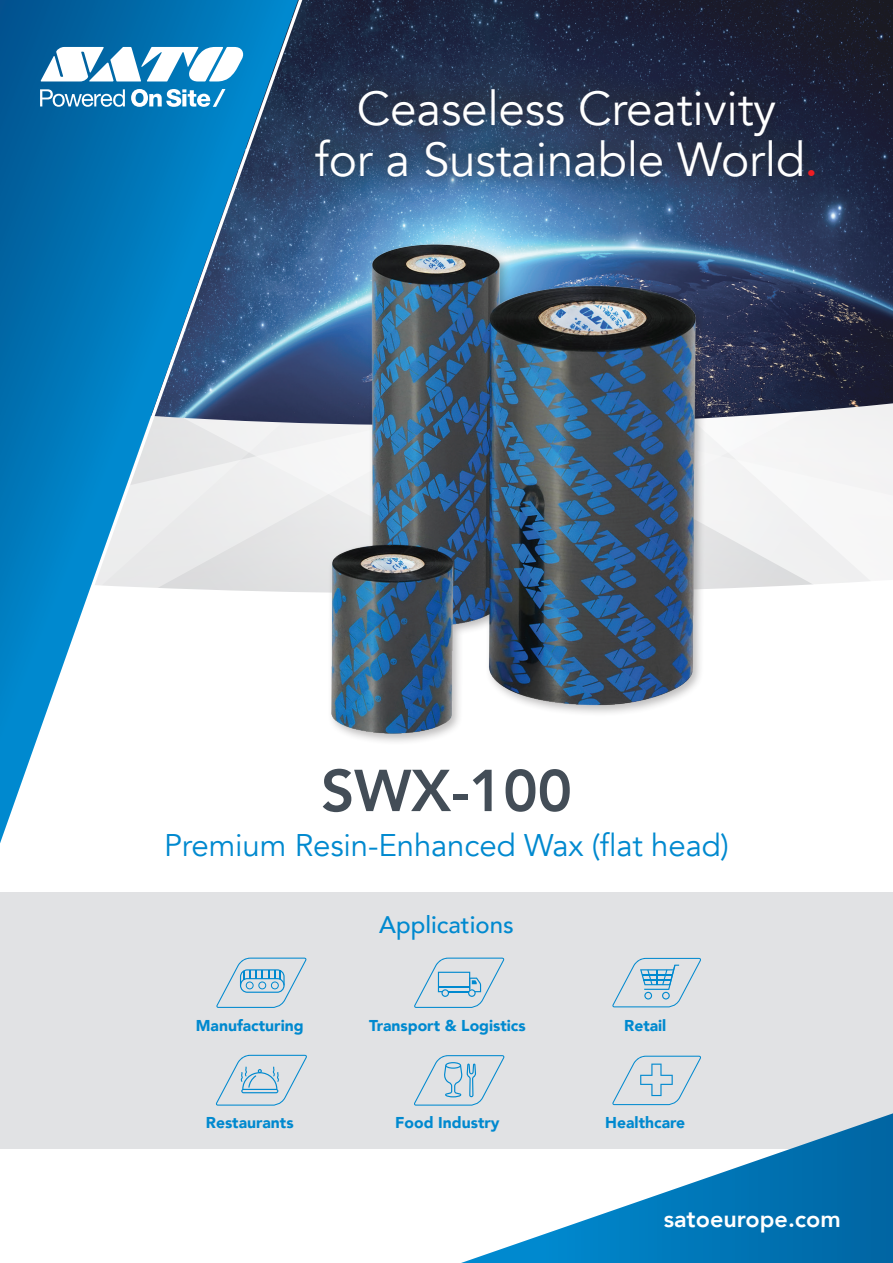
<style>
.page{position:relative;width:893px;height:1263px;background:#fff}
.page>*{position:absolute;margin:0;border:0;box-sizing:border-box;transform-origin:0 0}
.t1{font:800 58.35px "Avenir";letter-spacing:-.005em;color:#434d57}
.t2{font:47.7px "Avenir";letter-spacing:-.005em;color:#fff}
.t3{font:31.2px "Avenir";letter-spacing:-.005em;color:#0089cf}
.t4{font:500 24px "Avenir";color:#0089cf}
.t5{font:800 23.4px "Avenir";color:#fff}
.t6{font:900 15.75px "Avenir";color:#0089cf}
.s1{font-weight:500;color:#ee1d23}
</style>
<div class="page">
<div style="left:0;top:892px;width:893px;height:257px;background:#e1e2e4"></div>
<svg style="left:309px;top:425px;width:584px;height:152px"></svg>
<svg style="left:309px;top:577px;width:562px;height:16px"></svg>
<img style="left:309px;top:0;width:584px;height:425px">
<div style="left:293px;top:59px;width:535px;height:125px;background:#231f20;opacity:.75"></div>
<div style="left:298px;top:71px;width:535px;height:125px;background:#231f20;opacity:.75"></div>
<svg style="left:414px;top:957px;width:90px;height:51px"></svg>
<svg style="left:216px;top:957px;width:91px;height:51px"></svg>
<svg style="left:461px;top:1113px;width:432px;height:150px"></svg>
<svg style="left:298px;top:0;width:11px;height:592px;background:#677995"></svg>
<svg style="left:612px;top:958px;width:89px;height:49px"></svg>
<svg style="left:414px;top:1055px;width:91px;height:51px"></svg>
<svg style="left:612px;top:1056px;width:89px;height:49px"></svg>
<svg style="left:216px;top:1055px;width:91px;height:51px"></svg>
<svg style="left:0;top:0;width:298px;height:843px"></svg>
<svg style="left:40px;top:89px;width:85px;height:18px"></svg>
<svg style="left:131px;top:89px;width:94px;height:18px"></svg>
<svg style="left:41px;top:47px;width:202px;height:34px"></svg>
<div style="left:327px;top:241px;width:380px;height:505px;background:#231f20;opacity:.3"></div>
<img style="left:331px;top:244px;width:364px;height:489px">
<p class="t2" style="left:357px;top:80px;width:421px">Ceaseless Creativity</p>
<p class="t2" style="left:315px;top:131px;width:505px">for a Sustainable World<span class="s1">.</span></p>
<p class="t1" style="left:321px;top:745px;width:253px">SWX-100</p>
<p class="t3" style="left:164px;top:826px;width:566px">Premium Resin-Enhanced Wax (flat head)</p>
<p class="t6" style="left:196px;top:1011px;width:109px">Manufacturing</p>
<p class="t6" style="left:206px;top:1109px;width:89px">Restaurants</p>
<p class="t4" style="left:379px;top:904px;width:136px">Applications</p>
<p class="t6" style="left:369px;top:1011px;width:158px">Transport &amp; Logistics</p>
<p class="t6" style="left:395px;top:1109px;width:106px">Food Industry</p>
<p class="t6" style="left:624px;top:1011px;width:44px">Retail</p>
<p class="t6" style="left:605px;top:1109px;width:81px">Healthcare</p>
<p class="t5" style="left:664px;top:1200px;width:179px">satoeurope.com</p>
</div>
